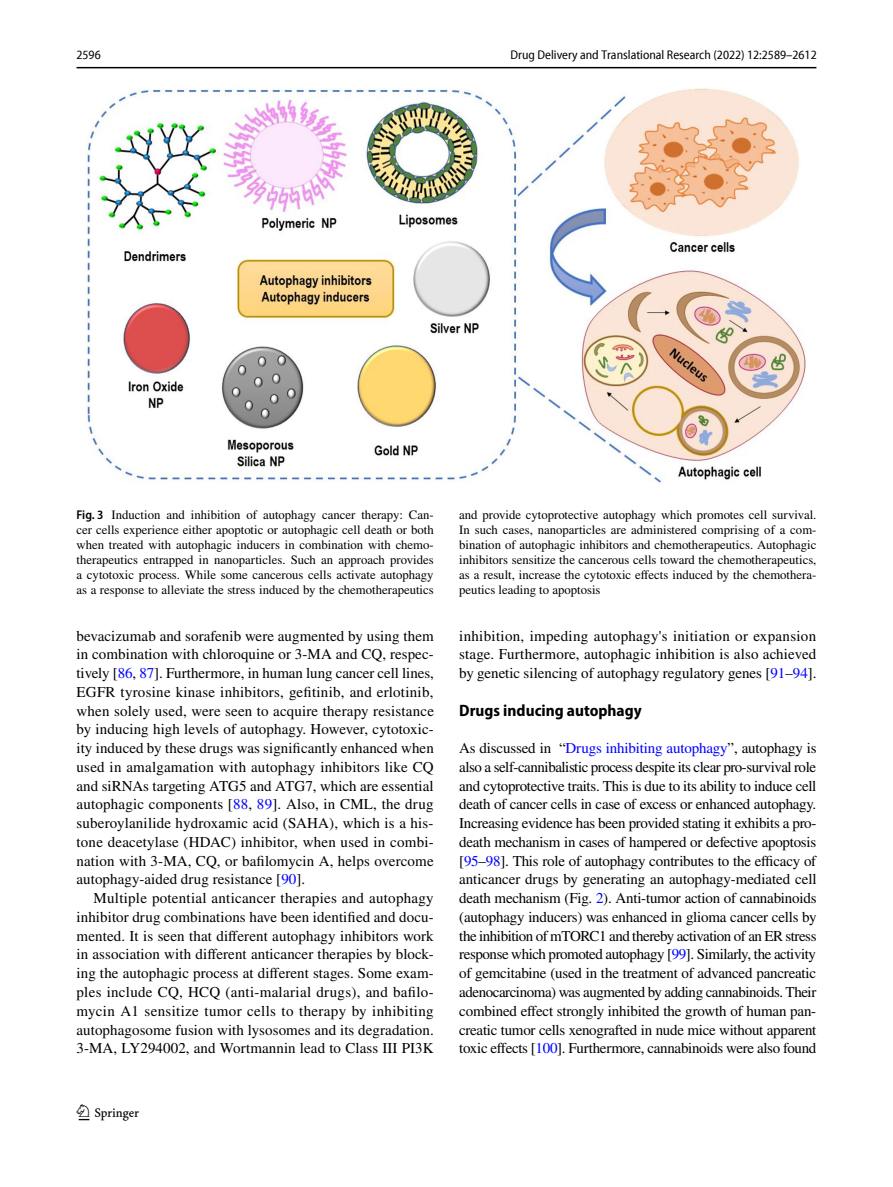
<style>
.page{position:relative;width:893px;height:1187px;background:#fff}
.page>*{position:absolute;margin:0;border:0;box-sizing:border-box;transform-origin:0 0}
.t1{font:22.5px "Springnew Regular 2";color:#000}
.t2{font:700 semi-condensed 16.5px "Myriad Pro";color:#000}
.t3{font:15px/18.8px "STIX";color:#000;text-align:justify}
.t4{font:12.75px/15px "STIX";color:#000;text-align:justify}
.t5{font:semi-condensed 12.75px "Myriad Pro Unic";color:#000}
.s1{font-family:"Myriad Pro";font-weight:600;font-stretch:semi-condensed}
.s2{color:#00f}
</style>
<div class="page">
<hr style="left:77px;top:67px;width:739px;height:1px;background:#000">
<img style="left:86px;top:88px;width:720px;height:395px">
<p class="t5" style="left:76px;top:50px;width:26px">2596</p>
<p class="t5" style="left:511px;top:50px;width:308px">Drug Delivery and Translational Research (2022) 12:2589–2612</p>
<p class="t4" style="left:77px;top:508px;width:359px"><span class="s1">Fig. 3</span> Induction and inhibition of autophagy cancer therapy: Can&shy;cer cells experience either apoptotic or autophagic cell death or both when treated with autophagic inducers in combination with chemo&shy;therapeutics entrapped in nanoparticles. Such an approach provides a cytotoxic process. While some cancerous cells activate autophagy as a response to alleviate the stress induced by the chemotherapeutics</p>
<p class="t4" style="left:459px;top:508px;width:359px">and provide cytoprotective autophagy which promotes cell survival.<br>In such cases, nanoparticles are administered comprising of a com&shy;bination of autophagic inhibitors and chemotherapeutics. Autophagic inhibitors sensitize the cancerous cells toward the chemotherapeutics, as a result, increase the cytotoxic effects induced by the chemothera&shy;peutics leading to apoptosis</p>
<p class="t3" style="left:77px;top:627px;width:359px">bevacizumab and sorafenib were augmented by using them in combination with chloroquine or 3-MA and CQ, respec&shy;tively [<span class="s2">86</span>, <span class="s2">87</span>]. Furthermore, in human lung cancer cell lines, EGFR tyrosine kinase inhibitors, gefitinib, and erlotinib, when solely used, were seen to acquire therapy resistance by inducing high levels of autophagy. However, cytotoxic&shy;ity induced by these drugs was significantly enhanced when used in amalgamation with autophagy inhibitors like CQ and siRNAs targeting ATG5 and ATG7, which are essential autophagic components [<span class="s2">88</span>, <span class="s2">89</span>]. Also, in CML, the drug suberoylanilide hydroxamic acid (SAHA), which is a his&shy;tone deacetylase (HDAC) inhibitor, when used in combi&shy;nation with 3-MA, CQ, or bafilomycin A, helps overcome autophagy-aided drug resistance [<span class="s2">90</span>].</p>
<p class="t3" style="left:77px;top:889px;width:359px;text-indent:17px">Multiple potential anticancer therapies and autophagy inhibitor drug combinations have been identified and docu&shy;mented. It is seen that different autophagy inhibitors work in association with different anticancer therapies by block&shy;ing the autophagic process at different stages. Some exam&shy;ples include CQ, HCQ (anti-malarial drugs), and bafilo&shy;mycin A1 sensitize tumor cells to therapy by inhibiting autophagosome fusion with lysosomes and its degradation.<br>3-MA, LY294002, and Wortmannin lead to Class III PI3K</p>
<h1 class="t1" style="left:79px;top:1104px;width:62px">1 3</h1>
<p class="t3" style="left:459px;top:627px;width:359px">inhibition, impeding autophagy's initiation or expansion stage. Furthermore, autophagic inhibition is also achieved by genetic silencing of autophagy regulatory genes [<span class="s2">91</span>–<span class="s2">94</span>].</p>
<p class="t2" style="left:459px;top:700px;width:184px">Drugs inducing autophagy</p>
<p class="t3" style="left:459px;top:739px;width:359px">As discussed in “<span class="s2">Drugs inhibiting autophagy</span>”, autophagy is also a self-cannibalistic process despite its clear pro-survival role and cytoprotective traits. This is due to its ability to induce cell death of cancer cells in case of excess or enhanced autophagy.<br>Increasing evidence has been provided stating it exhibits a pro&shy;death mechanism in cases of hampered or defective apoptosis [<span class="s2">95</span>–<span class="s2">98</span>]. This role of autophagy contributes to the efficacy of anticancer drugs by generating an autophagy-mediated cell death mechanism (Fig. <span class="s2">2</span>). Anti-tumor action of cannabinoids (autophagy inducers) was enhanced in glioma cancer cells by the inhibition of mTORC1 and thereby activation of an ER stress response which promoted autophagy [<span class="s2">99</span>]. Similarly, the activity of gemcitabine (used in the treatment of advanced pancreatic adenocarcinoma) was augmented by adding cannabinoids. Their combined effect strongly inhibited the growth of human pan&shy;creatic tumor cells xenografted in nude mice without apparent toxic effects [<span class="s2">100</span>]. Furthermore, cannabinoids were also found</p>
</div>
